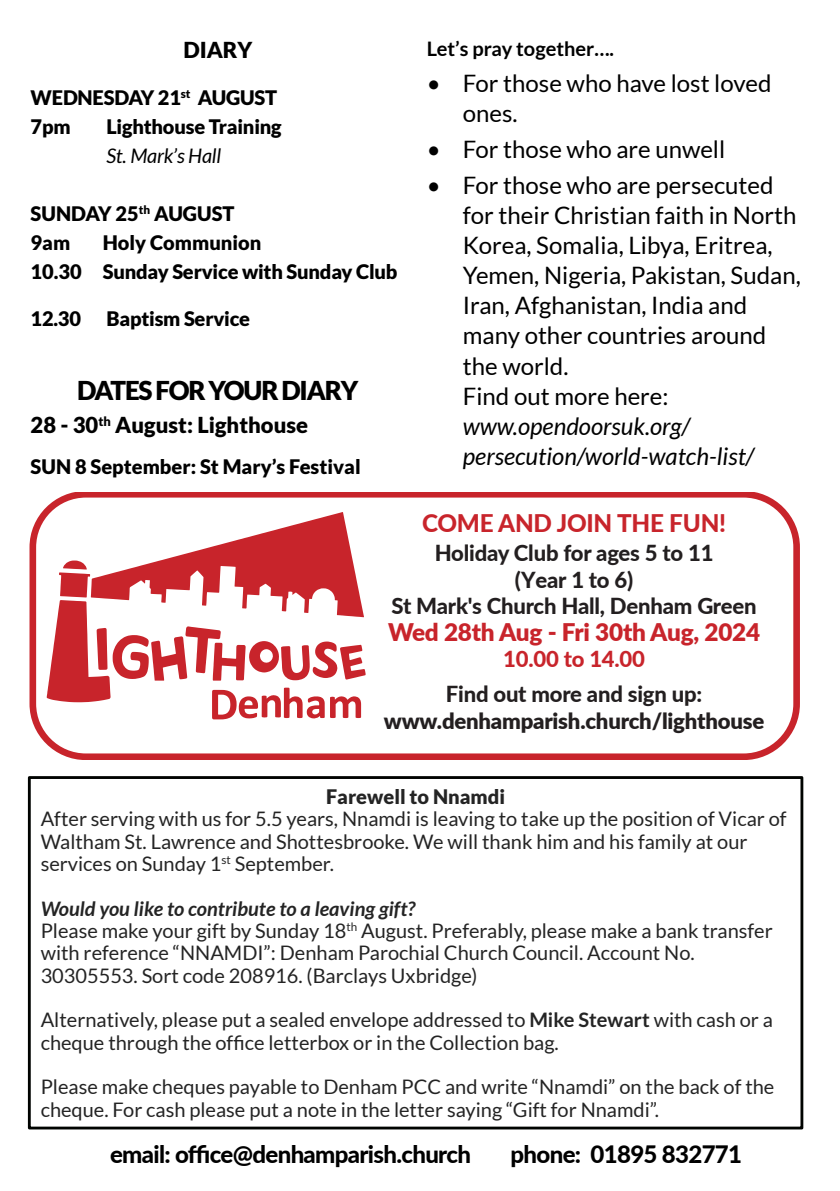
<style>
.page{position:relative;width:840px;height:1191px;background:#fff}
.page>*{position:absolute;margin:0;border:0;box-sizing:border-box;transform-origin:0 0}
.t1{font:900 26px "Lato";letter-spacing:-.045em;color:#000}
.t2{font:900 24.2px "Lato";letter-spacing:-.01em;color:#c8242b}
.t3{font:800 24.2px "Lato";letter-spacing:-.01em;color:#c8242b}
.t4{font:24px/30px "Lato";color:#000}
.t5{font:800 24px "Lato";letter-spacing:-.03em;color:#000}
.t6{font:italic 24px/30px "Lato";color:#000}
.t7{font:800 22px/26.4px "Lato";letter-spacing:-.01em;color:#231f20;text-align:center}
.t8{font:900 22px "Lato";letter-spacing:-.01em;color:#231f20}
.t9{font:900 22px "Lato";color:#000}
.t10{font:800 22px "Lato";letter-spacing:-.01em;color:#c8242b}
.t11{font:20px/22.4px "Lato";color:#242424}
.t12{font:900 20px/29px "Lato";letter-spacing:-.01em;color:#000}
.t13{font:700 20px "Lato";color:#000}
.t14{font:900 20px "Lato";color:#242424}
.t15{font:italic 20px "Lato";letter-spacing:-.01em;color:#000}
.s1{font-weight:700;font-style:italic}
.s2{font-weight:700}
</style>
<div class="page">
<div style="left:29px;top:492px;width:770px;height:267px;border:7px solid #c8242b;border-radius:53px"></div>
<svg style="left:47px;top:512px;width:318px;height:207px"></svg>
<div style="left:28px;top:776px;width:774px;height:353px;border:3px solid #000300"></div>
<p class="t9" style="left:183px;top:40px;width:71px">DIARY</p>
<p class="t12" style="left:31px;top:84px;width:248px">WEDNESDAY 21<sup>st</sup> AUGUST<br>7pm</p>
<p class="t12" style="left:106px;top:113px;width:177px">Lighthouse Training</p>
<p class="t15" style="left:106px;top:147px;width:116px">St. Mark’s Hall</p>
<p class="t12" style="left:31px;top:200px;width:205px">SUNDAY 25<sup>th</sup> AUGUST<br>9am</p>
<p class="t12" style="left:31px;top:229px;width:368px;text-indent:72px">Holy Communion<br>10.30 Sunday Service with Sunday Club</p>
<p class="t12" style="left:31px;top:305px;width:52px">12.30</p>
<p class="t12" style="left:106px;top:305px;width:145px">Baptism Service</p>
<h1 class="t1" style="left:77px;top:379px;width:283px">DATES FOR YOUR DIARY</h1>
<p class="t9" style="left:31px;top:415px;width:279px">28 - 30<sup>th</sup> August: Lighthouse</p>
<p class="t12" style="left:31px;top:454px;width:331px">SUN 8 September: St Mary’s Festival</p>
<p class="t13" style="left:426px;top:40px;width:189px">Let’s pray together….</p>
<p class="t4" style="left:462px;top:70px;width:310px;text-indent:-36px">• For those who have lost loved ones.</p>
<p class="t4" style="left:426px;top:136px;width:300px">• For those who are unwell</p>
<p class="t4" style="left:462px;top:172px;width:339px;text-indent:-36px">• For those who are persecuted for their Christian faith in North<br>Korea, Somalia, Libya, Eritrea,<br>Yemen, Nigeria, Pakistan, Sudan,<br>Iran, Afghanistan, India and many other countries around the world.<br>Find out more here:</p>
<p class="t6" style="left:462px;top:412px;width:293px">www.opendoorsuk.org/ persecution/world-watch-list/</p>
<p class="t3" style="left:422px;top:505px;width:305px">COME AND JOIN THE FUN!</p>
<p class="t7" style="left:391px;top:539px;width:366px">Holiday Club for ages 5 to 11<br>(Year 1 to 6)<br>St Mark's Church Hall, Denham Green</p>
<p class="t2" style="left:388px;top:613px;width:373px">Wed 28th Aug - Fri 30th Aug, 2024</p>
<p class="t10" style="left:503px;top:642px;width:143px">10.00 to 14.00</p>
<p class="t7" style="left:445px;top:680px;width:258px">Find out more and sign up:</p>
<p class="t8" style="left:383px;top:704px;width:382px">www.denhamparish.church/lighthouse</p>
<p class="t14" style="left:326px;top:787px;width:180px">Farewell to Nnamdi</p>
<p class="t11" style="left:41px;top:809px;width:747px">After serving with us for 5.5 years, Nnamdi is leaving to take up the position of Vicar of<br>Waltham St. Lawrence and Shottesbrooke. We will thank him and his family at our services on Sunday 1<sup>st</sup> September.</p>
<p class="t11" style="left:41px;top:898px;width:733px"><span class="s1">Would you like to contribute to a leaving gift?<br></span>Please make your gift by Sunday 18<sup>th</sup> August. Preferably, please make a bank transfer with reference “NNAMDI”: Denham Parochial Church Council. Account No.<br>30305553. Sort code 208916. (Barclays Uxbridge)</p>
<p class="t11" style="left:41px;top:1010px;width:733px">Alternatively, please put a sealed envelope addressed to <span class="s2">Mike Stewart</span> with cash or a cheque through the office letterbox or in the Collection bag.</p>
<p class="t11" style="left:41px;top:1077px;width:734px">Please make cheques payable to Denham PCC and write “Nnamdi” on the back of the cheque. For cash please put a note in the letter saying “Gift for Nnamdi”.</p>
<p class="t5" style="left:110px;top:1143px;width:362px">email: office@denhamparish.church</p>
<p class="t5" style="left:510px;top:1143px;width:233px">phone: 01895 832771</p>
</div>
